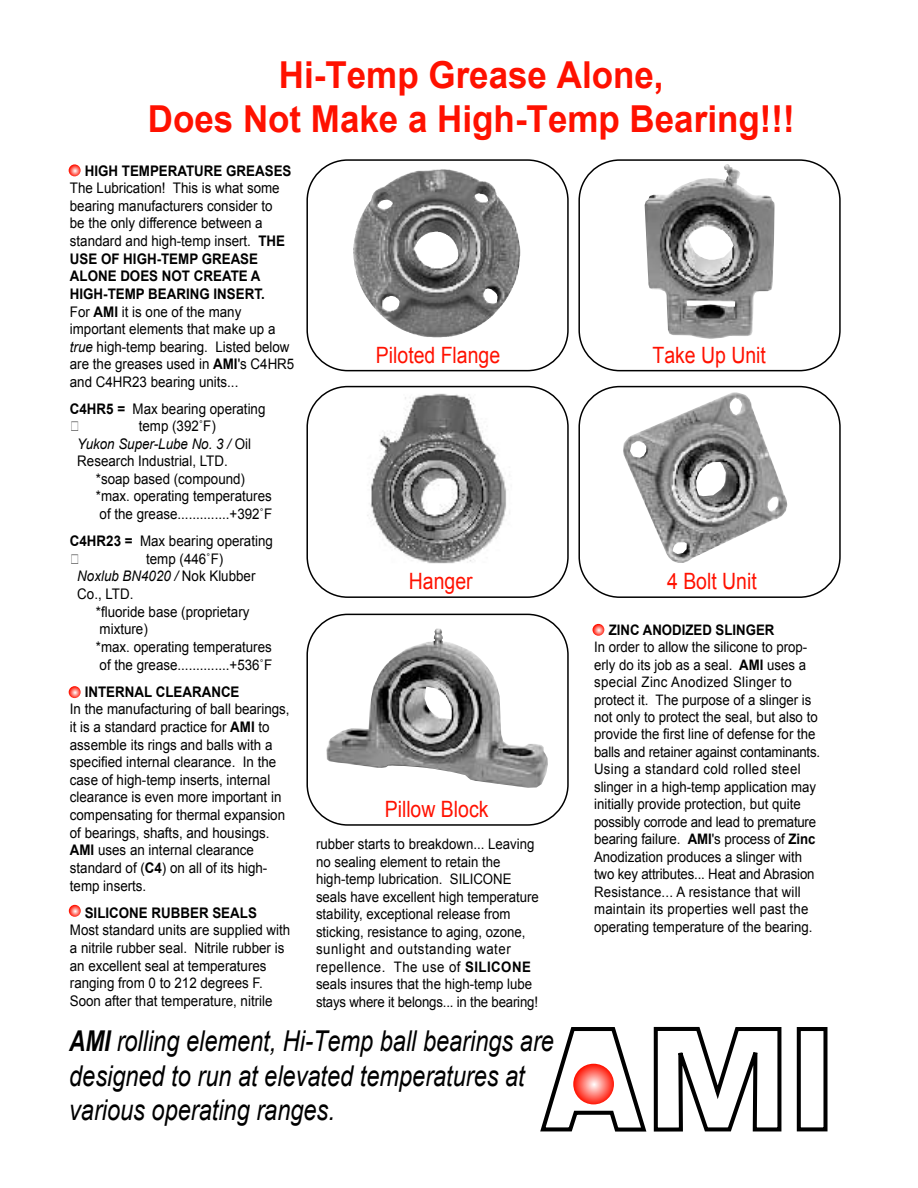
<style>
.page{position:relative;width:918px;height:1188px;background:#fff}
.page>*{position:absolute;margin:0;border:0;box-sizing:border-box;transform-origin:0 0}
.t1{font:700 37.2px/44.7px "Arial";color:#f10;text-align:center;scale:.94 1}
.t2{font:italic 28.65px/34.7px "Arial";color:#000;scale:.82 1}
.t3{font:22.5px "Arial";color:#f10;scale:.86 1}
.t4{font:14.55px/17.5px "Arial";color:#000;scale:.91 1}
.t5{font:700 14.55px "Arial";color:#000;scale:.91 1}
.t6{font:italic 14.55px "Arial";color:#000;scale:.91 1}
.s1{font-weight:700}
.s2{font-style:italic}
.s3{font-style:normal}
</style>
<div class="page">
<img style="left:356px;top:385px;width:170px;height:179px">
<div style="left:306px;top:386px;width:263px;height:212px;border:2px solid #000;border-radius:40px"></div>
<div style="left:578px;top:386px;width:263px;height:212px;background:#fff;border:2px solid #000;border-radius:40px"></div>
<svg style="left:306px;top:159px;width:263px;height:212px"></svg>
<div style="left:578px;top:159px;width:263px;height:212px;background:#fff;border:2px solid #000;border-radius:40px"></div>
<svg style="left:540px;top:1026px;width:242px;height:106px"></svg>
<div style="left:797px;top:1027px;width:31px;height:104px;background:#fff;border:4px solid #000"></div>
<svg style="left:573px;top:1064px;width:41px;height:40px"></svg>
<svg style="left:69px;top:164px;width:12px;height:12px"></svg>
<svg style="left:69px;top:686px;width:12px;height:12px"></svg>
<svg style="left:69px;top:905px;width:12px;height:12px"></svg>
<svg style="left:593px;top:624px;width:11px;height:12px"></svg>
<img style="left:623px;top:392px;width:164px;height:171px">
<img style="left:326px;top:628px;width:222px;height:160px">
<img style="left:645px;top:164px;width:130px;height:175px">
<div style="left:306px;top:614px;width:263px;height:212px;border:2px solid #000;border-radius:40px"></div>
<img style="left:482px;top:185px;width:38px;height:139px">
<h1 class="t1" style="left:148px;top:52px;width:690px">Hi-Temp Grease Alone,<br>Does Not Make a High-Temp Bearing!!!</h1>
<p class="t5" style="left:85px;top:162px;width:229px">HIGH TEMPERATURE GREASES</p>
<p class="t4" style="left:70px;top:179px;width:248px">The Lubrication! This is what some bearing manufacturers consider to<br>be the only difference between a standard and high-temp insert. <span class="s1">THE<br>USE OF HIGH-TEMP GREASE<br>ALONE DOES NOT CREATE A<br>HIGH-TEMP BEARING INSERT.<br></span>For <span class="s1">AMI</span> it is one of the many important elements that make up a <span class="s2">true</span> high-temp bearing. Listed below are the greases used in <span class="s1">AMI</span>'s C4HR5 and C4HR23 bearing units...</p>
<p class="t4" style="left:70px;top:400px;width:216px"><span class="s1">C4HR5 =</span> Max bearing operating</p>
<p class="t4" style="left:139px;top:417px;width:86px">temp (392˚F)</p>
<p class="t6" style="left:77px;top:435px;width:192px">Yukon Super-Lube No. 3 / <span class="s3">Oil</span></p>
<p class="t4" style="left:77px;top:452px;width:167px">Research Industrial, LTD.</p>
<p class="t4" style="left:96px;top:470px;width:165px">*soap based (compound)</p>
<p class="t4" style="left:96px;top:487px;width:195px">*max. operating temperatures</p>
<p class="t4" style="left:100px;top:505px;width:191px">of the grease..............+392˚F</p>
<p class="t4" style="left:70px;top:532px;width:225px"><span class="s1">C4HR23 =</span> Max bearing operating</p>
<p class="t4" style="left:146px;top:550px;width:86px">temp (446˚F)</p>
<p class="t6" style="left:77px;top:568px;width:197px">Noxlub BN4020 / <span class="s3">Nok Klubber</span></p>
<p class="t4" style="left:77px;top:585px;width:63px">Co., LTD.</p>
<p class="t4" style="left:96px;top:603px;width:170px">*fluoride base (proprietary</p>
<p class="t4" style="left:100px;top:620px;width:55px">mixture)</p>
<p class="t4" style="left:96px;top:638px;width:195px">*max. operating temperatures</p>
<p class="t4" style="left:100px;top:656px;width:191px">of the grease..............+536˚F</p>
<p class="t5" style="left:85px;top:683px;width:172px">INTERNAL CLEARANCE</p>
<p class="t4" style="left:70px;top:701px;width:243px">In the manufacturing of ball bearings, it is a standard practice for <span class="s1">AMI</span> to assemble its rings and balls with a specified internal clearance. In the case of high-temp inserts, internal clearance is even more important in compensating for thermal expansion of bearings, shafts, and housings.<br><span class="s1">AMI</span> uses an internal clearance standard of (<span class="s1">C4</span>) on all of its high&shy;temp inserts.</p>
<p class="t5" style="left:85px;top:905px;width:191px">SILICONE RUBBER SEALS</p>
<p class="t4" style="left:70px;top:922px;width:244px">Most standard units are supplied with a nitrile rubber seal. Nitrile rubber is an excellent seal at temperatures ranging from 0 to 212 degrees F.<br>Soon after that temperature, nitrile</p>
<h2 class="t2" style="left:69px;top:1024px;width:593px"><span class="s1">AMI</span> rolling element, Hi-Temp ball bearings are designed to run at elevated temperatures at various operating ranges.</h2>
<h3 class="t3" style="left:376px;top:342px;width:146px">Piloted Flange</h3>
<h3 class="t3" style="left:653px;top:342px;width:133px">Take Up Unit</h3>
<h3 class="t3" style="left:667px;top:569px;width:106px">4 Bolt Unit</h3>
<h3 class="t3" style="left:409px;top:569px;width:76px">Hanger</h3>
<p class="t5" style="left:609px;top:621px;width:184px">ZINC ANODIZED SLINGER</p>
<p class="t4" style="left:594px;top:638px;width:250px">In order to allow the silicone to prop&shy;erly do its job as a seal. <span class="s1">AMI</span> uses a special Zinc Anodized Slinger to protect it. The purpose of a slinger is not only to protect the seal, but also to provide the first line of defense for the balls and retainer against contaminants.<br>Using a standard cold rolled steel slinger in a high-temp application may initially provide protection, but quite possibly corrode and lead to premature bearing failure. <span class="s1">AMI</span>'s process of <span class="s1">Zinc </span>Anodization produces a slinger with two key attributes... Heat and Abrasion Resistance... A resistance that will maintain its properties well past the operating temperature of the bearing.</p>
<h3 class="t3" style="left:385px;top:796px;width:122px">Pillow Block</h3>
<p class="t4" style="left:316px;top:835px;width:246px">rubber starts to breakdown... Leaving no sealing element to retain the high-temp lubrication. SILICONE seals have excellent high temperature stability, exceptional release from sticking, resistance to aging, ozone, sunlight and outstanding water repellence. The use of <span class="s1">SILICONE </span>seals insures that the high-temp lube stays where it belongs... in the bearing!</p>
</div>
